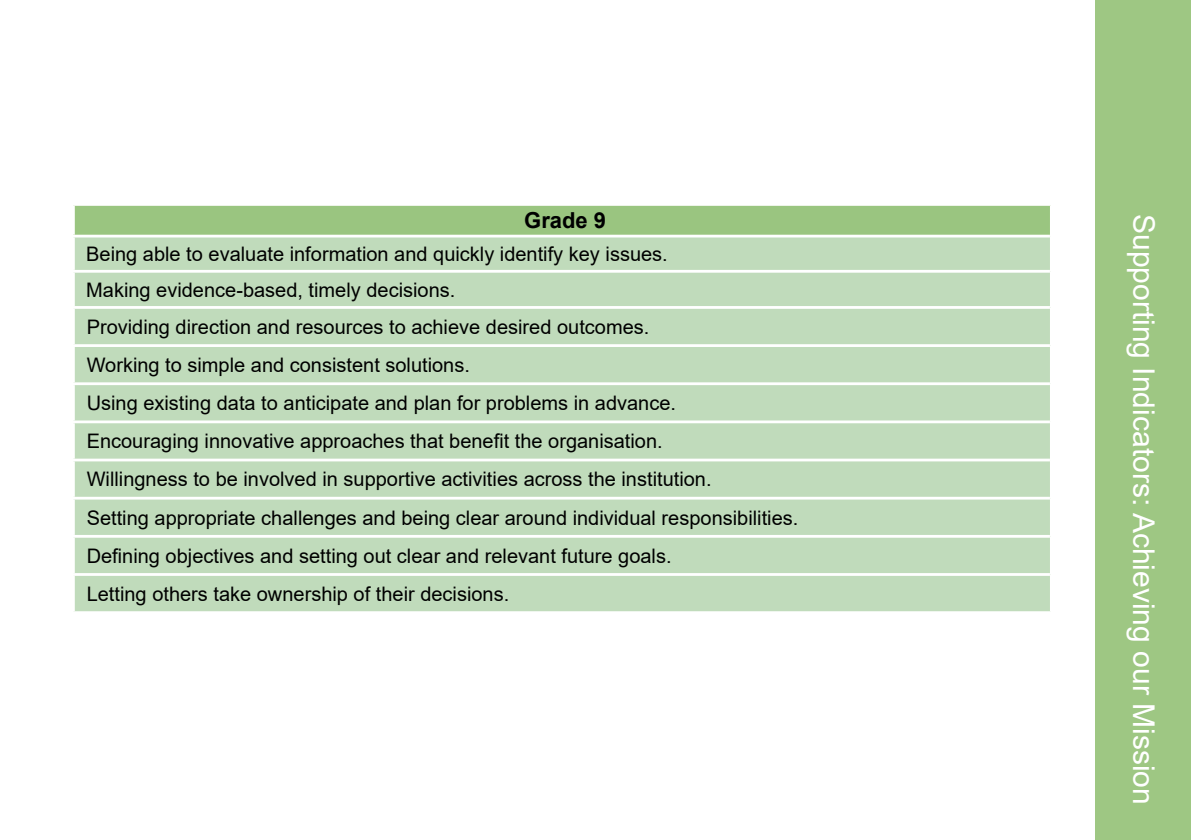
<style>
.page{position:relative;width:1191px;height:840px;background:#fff}
.page>*{position:absolute;margin:0;border:0;box-sizing:border-box;transform-origin:0 0}
.t1{font:30px "Arial";color:#fff}
.t2{font:700 22px "Arial";color:#000}
.t3{font:20px/37.8px "Arial";color:#000}
</style>
<div class="page">
<div style="left:73px;top:204px;width:977px;height:32px;background:#9ac580"></div>
<div style="left:75px;top:237px;width:975px;height:374px;background:#c0dbbb"></div>
<hr style="left:72px;top:203px;width:979px;height:3px;background:#fff">
<hr style="left:72px;top:206px;width:3px;height:28px;background:#fff">
<hr style="left:72px;top:234px;width:978px;height:3px;background:#fff">
<hr style="left:72px;top:270px;width:978px;height:2px;background:#fff">
<hr style="left:72px;top:306px;width:978px;height:2px;background:#fff">
<hr style="left:72px;top:344px;width:978px;height:3px;background:#fff">
<hr style="left:72px;top:382px;width:978px;height:3px;background:#fff">
<hr style="left:72px;top:420px;width:978px;height:3px;background:#fff">
<hr style="left:72px;top:458px;width:978px;height:3px;background:#fff">
<hr style="left:72px;top:496px;width:978px;height:3px;background:#fff">
<hr style="left:72px;top:534px;width:978px;height:3px;background:#fff">
<hr style="left:72px;top:572px;width:978px;height:3px;background:#fff">
<div style="left:1095px;top:0;width:96px;height:839px;background:#9ec783"></div>
<p class="t2" style="left:524px;top:205px;width:83px">Grade 9</p>
<p class="t3" style="left:86px;top:235px;width:713px">Being able to evaluate information and quickly identify key issues.<br>Making evidence-based, timely decisions.<br>Providing direction and resources to achieve desired outcomes.<br>Working to simple and consistent solutions.<br>Using existing data to anticipate and plan for problems in advance.<br>Encouraging innovative approaches that benefit the organisation.<br>Willingness to be involved in supportive activities across the institution.<br>Setting appropriate challenges and being clear around individual responsibilities.<br>Defining objectives and setting out clear and relevant future goals.<br>Letting others take ownership of their decisions.</p>
<h1 class="t1" style="left:1164px;top:214px;width:592px;rotate:90deg">Supporting Indicators: Achieving our Mission</h1>
</div>
